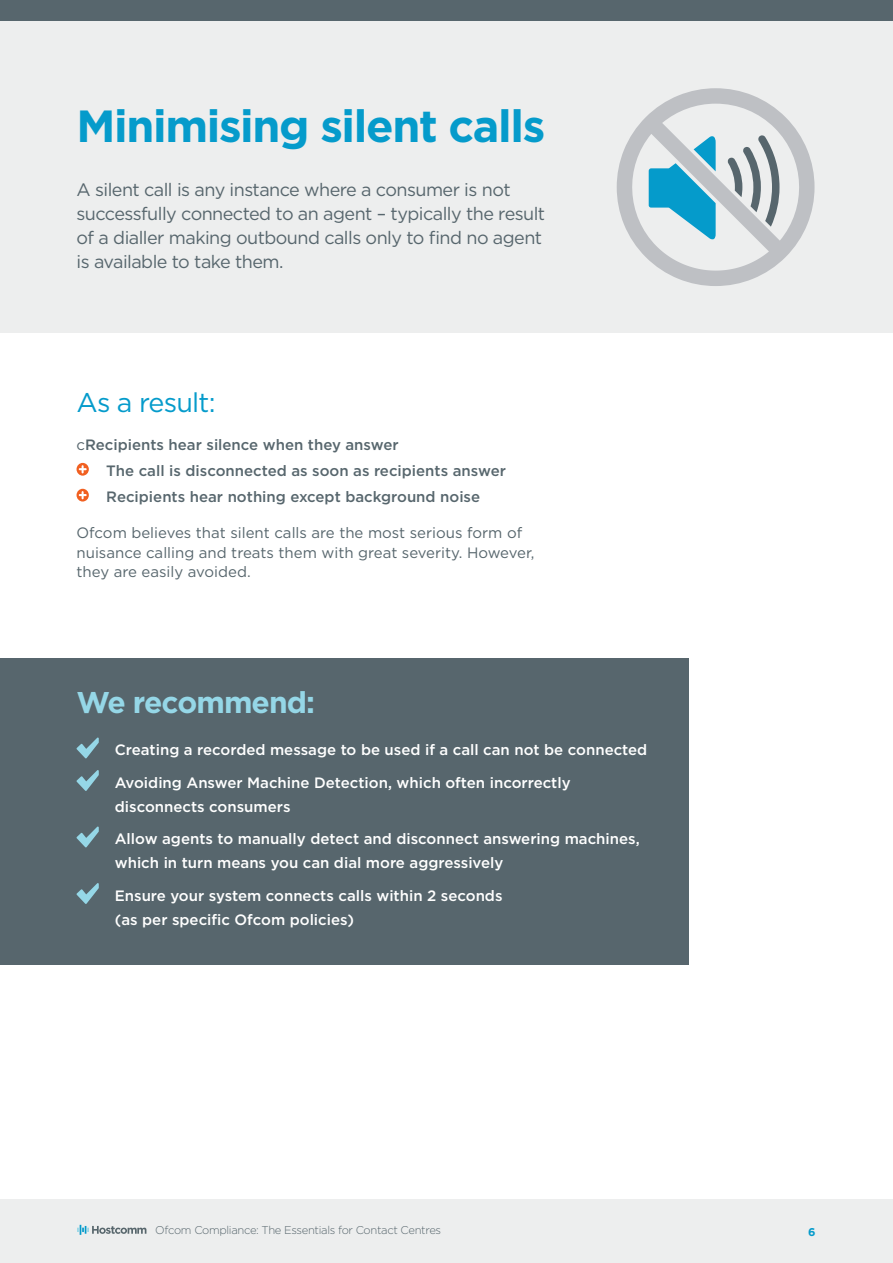
<style>
.page{position:relative;width:893px;height:1263px;background:#fff}
.page>*{position:absolute;margin:0;border:0;box-sizing:border-box;transform-origin:0 0}
.t1{font:700 45px "Gotham";letter-spacing:-.03em;color:#059bcb}
.t2{font:700 30px "Gotham";letter-spacing:-.03em;color:#95d7e7}
.t3{font:27px "Gotham";letter-spacing:-.03em;color:#059bcb}
.t4{font:18px/24px "Gotham";letter-spacing:-.03em;color:#57666d}
.t5{font:500 15px/32.5px "Gotham";color:#fff}
.t6{font:15px/19.5px "Gotham";color:#57666d}
.t7{font:500 15px/26px "Gotham";color:#57666d}
.t8{font:300 11.25px "Gotham";letter-spacing:-.03em;color:#57666d}
.t9{font:700 11.25px "Gotham";color:#059bcb}
.s1{font-weight:400}
</style>
<div class="page">
<div style="left:0;top:1199px;width:893px;height:64px;background:#edeeee"></div>
<svg style="left:77px;top:1225px;width:69px;height:10px"></svg>
<div style="left:0;top:0;width:893px;height:21px;background:#57666d"></div>
<div style="left:0;top:21px;width:893px;height:312px;background:#edeeee"></div>
<svg style="left:77px;top:463px;width:12px;height:13px"></svg>
<svg style="left:79px;top:465px;width:8px;height:8px"></svg>
<svg style="left:77px;top:489px;width:12px;height:12px"></svg>
<svg style="left:79px;top:491px;width:8px;height:8px"></svg>
<div style="left:0;top:658px;width:689px;height:306px;background:#57666d"></div>
<svg style="left:76px;top:737px;width:23px;height:21px"></svg>
<svg style="left:76px;top:770px;width:23px;height:21px"></svg>
<svg style="left:76px;top:826px;width:23px;height:21px"></svg>
<svg style="left:76px;top:883px;width:23px;height:21px"></svg>
<svg style="left:617px;top:88px;width:197px;height:198px"></svg>
<h1 class="t1" style="left:77px;top:106px;width:470px">Minimising silent calls</h1>
<p class="t4" style="left:77px;top:179px;width:470px">A silent call is any instance where a consumer is not successfully connected to an agent – typically the result of a dialler making outbound calls only to ind no agent is available to take them.</p>
<h3 class="t3" style="left:77px;top:390px;width:140px">As a result:</h3>
<p class="t7" style="left:106px;top:432px;width:401px;text-indent:-30px"><span class="s1">c</span>Recipients hear silence when they answer<br>The call is disconnected as soon as recipients answer<br>Recipients hear nothing except background noise</p>
<p class="t6" style="left:77px;top:524px;width:459px">Ofcom believes that silent calls are the most serious form of nuisance calling and treats them with great severity. However, they are easily avoided.</p>
<h2 class="t2" style="left:77px;top:689px;width:240px">We recommend:</h2>
<p class="t5" style="left:115px;top:735px;width:534px">Creating a recorded message to be used if a call can not be connected<br>Avoiding Answer Machine Detection, which often incorrectly</p>
<p class="t5" style="left:115px;top:791px;width:526px">disconnects consumers<br>Allow agents to manually detect and disconnect answering machines,</p>
<p class="t5" style="left:115px;top:848px;width:390px">which in turn means you can dial more aggressively<br>Ensure your system connects calls within 2 seconds</p>
<p class="t5" style="left:115px;top:904px;width:241px">(as per speciic Ofcom policies)</p>
<p class="t8" style="left:155px;top:1225px;width:287px">Ofcom Compliance: The Essentials for Contact Centres</p>
<p class="t9" style="left:808px;top:1227px;width:9px">6</p>
</div>
